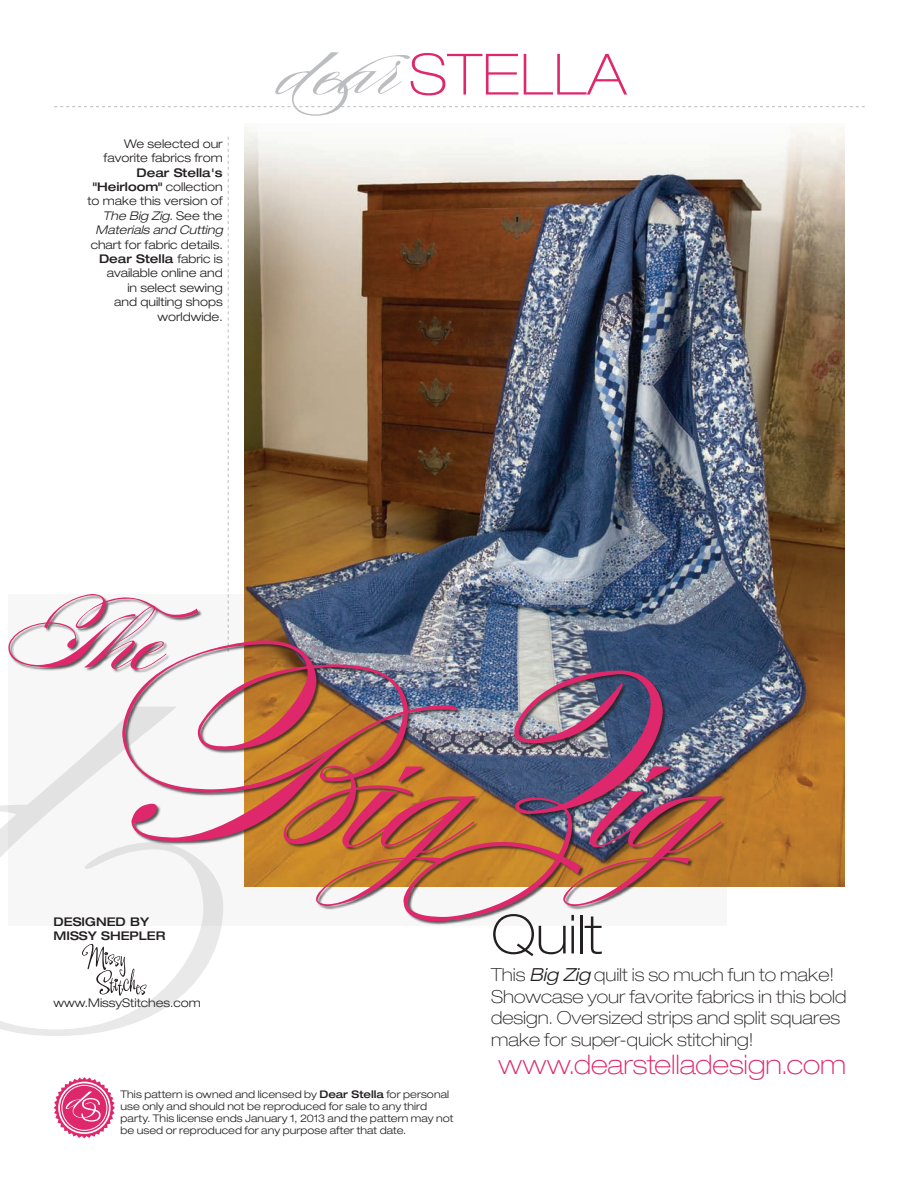
<style>
.page{position:relative;width:918px;height:1188px;background:#fff}
.page>*{position:absolute;margin:0;border:0;box-sizing:border-box;transform-origin:0 0}
.t1{font:100 expanded 54px "Helvetica Neue";letter-spacing:-.01em;color:#231f20}
.t2{font:100 expanded 27px "Helvetica Neue";color:#df286c}
.t3{font:100 expanded 18px/21.6px "Helvetica Neue";color:#231f20}
.t4{font:300 expanded 12px/14.4px "Helvetica Neue";color:#231f20;text-align:right}
.t5{font:500 expanded 12px/14.4px "Helvetica Neue";color:#231f20}
.t6{font:300 expanded 10.5px/12px "Helvetica Neue";letter-spacing:.005em;color:#231f20}
.s1{font-weight:500}
.s2{font-style:italic}
.s3{font-weight:300;font-style:italic}
</style>
<div class="page">
<svg style="left:54px;top:1077px;width:61px;height:61px"></svg>
<div style="left:62px;top:1085px;width:45px;height:46px;border:1px solid #fff;border-radius:50%"></div>
<div style="left:58px;top:1082px;width:53px;height:52px;border:2px solid #fff;border-radius:50%"></div>
<svg style="left:54px;top:52px;width:811px;height:64px"></svg>
<img style="left:245px;top:127px;width:599px;height:760px">
<svg style="left:0;top:926px;width:221px;height:110px"></svg>
<svg style="left:0;top:805px;width:27px;height:124px"></svg>
<svg style="left:82px;top:944px;width:64px;height:52px"></svg>
<svg style="left:228px;top:137px;width:1px;height:458px"></svg>
<div style="left:9px;top:595px;width:718px;height:331px;background:#231f20;opacity:.75"></div>
<svg style="left:8px;top:594px;width:191px;height:75px"></svg>
<svg style="left:314px;top:845px;width:84px;height:61px"></svg>
<svg style="left:663px;top:767px;width:7px;height:15px"></svg>
<svg style="left:663px;top:791px;width:60px;height:115px"></svg>
<img style="left:122px;top:638px;width:291px;height:207px">
<img style="left:398px;top:669px;width:265px;height:253px">
<p class="t4" style="left:104px;top:136px;width:121px">We selected our favorite fabrics from</p>
<p class="t4" style="left:87px;top:165px;width:137px"><span class="s1">Dear Stella's "Heirloom"</span> collection to make this version of<br><span class="s2">The Big Zig.</span> See the<br><span class="s2">Materials and Cutting</span></p>
<p class="t4" style="left:91px;top:237px;width:133px">chart for fabric details.<br><span class="s1">Dear Stella</span> fabric is available online and<br>in select sewing<br>and quilting shops worldwide.</p>
<p class="t5" style="left:54px;top:914px;width:114px">DESIGNED BY<br>MISSY SHEPLER</p>
<p class="t4" style="left:54px;top:995px;width:149px">www.MissyStitches.com</p>
<p class="t6" style="left:120px;top:1088px;width:334px">This pattern is owned and licensed by <span class="s1">Dear Stella</span> for personal use only and should not be reproduced for sale to any third party. This license ends January 1, 2013 and the pattern may not be used or reproduced for any purpose after that date.</p>
<h1 class="t1" style="left:492px;top:902px;width:112px">Quilt</h1>
<h3 class="t3" style="left:491px;top:964px;width:357px">This <span class="s3">Big Zig</span> quilt is so much fun to make!<br>Showcase your favorite fabrics in this bold design. Oversized strips and split squares make for super-quick stitching!</h3>
<h2 class="t2" style="left:499px;top:1048px;width:349px">www.dearstelladesign.com</h2>
</div>
